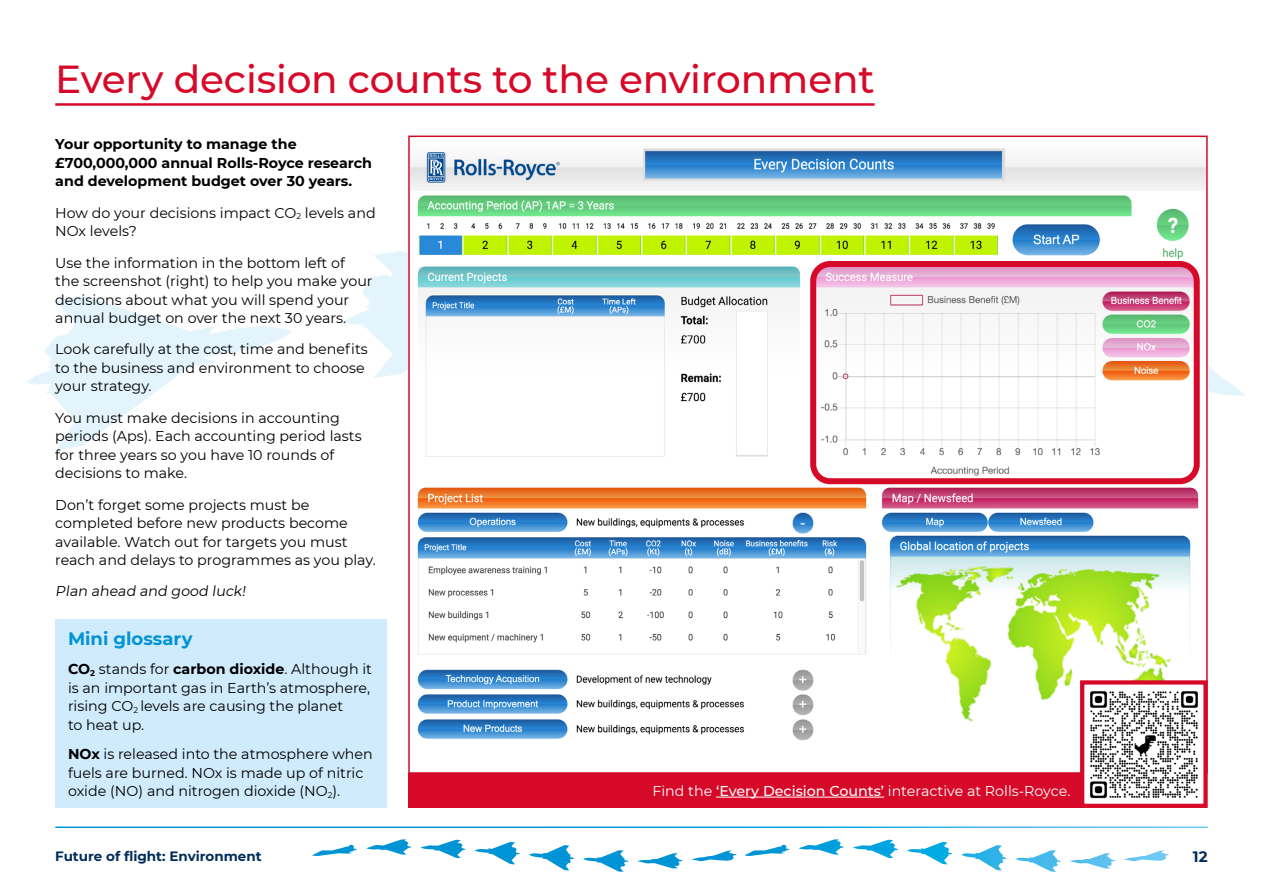
<style>
.page{position:relative;width:1263px;height:893px;background:#fff}
.page>*{position:absolute;margin:0;border:0;box-sizing:border-box;transform-origin:0 0}
.t1{font:500 39px "Montserrat";letter-spacing:-.005em;color:#d70929}
.t2{font:700 18px "Montserrat";color:#0093d6}
.t3{font:700 15px "Montserrat";color:#002d5a}
.t4{font:14.25px/18.5px "Montserrat";color:#000}
.t5{font:700 14.25px/18.6px "Montserrat";color:#000}
.t6{font:14.25px "Montserrat";color:#fff}
.t7{font:700 13.5px "Montserrat";color:#002d5a}
.s1{font-weight:700}
.s2{font-weight:500}
</style>
<div class="page">
<svg style="left:27px;top:251px;width:1218px;height:200px"></svg>
<svg style="left:744px;top:839px;width:208px;height:25px"></svg>
<img style="left:411px;top:148px;width:794px;height:593px">
<div style="left:810px;top:261px;width:390px;height:223px;border:6px solid #d70929;border-radius:17px"></div>
<hr style="left:55px;top:103px;width:819px;height:3px;background:#d70929">
<div style="left:55px;top:619px;width:332px;height:189px;background:#d0ebfc"></div>
<div style="left:408px;top:774px;width:675px;height:34px;background:#d70929"></div>
<hr style="left:716px;top:797px;width:168px;height:1px;background:#fff">
<svg style="left:1078px;top:678px;width:130px;height:130px"></svg>
<h1 class="t1" style="left:55px;top:52px;width:821px">Every decision counts to the environment</h1>
<p class="t5" style="left:55px;top:134px;width:318px">Your opportunity to manage the £700,000,000 annual Rolls-Royce research and development budget over 30 years.</p>
<p class="t4" style="left:55px;top:203px;width:322px">How do your decisions impact CO<sub>2</sub> levels and<br>NOx levels?</p>
<p class="t4" style="left:55px;top:253px;width:319px">Use the information in the bottom left of<br>the screenshot (right) to help you make your decisions about what you will spend your annual budget on over the next 30 years.</p>
<p class="t4" style="left:55px;top:339px;width:314px">Look carefully at the cost, time and benefits to the business and environment to choose your strategy.</p>
<p class="t4" style="left:55px;top:408px;width:308px">You must make decisions in accounting periods (Aps). Each accounting period lasts for three years so you have 10 rounds of decisions to make.</p>
<p class="t4" style="left:55px;top:495px;width:322px">Don’t forget some projects must be completed before new products become available. Watch out for targets you must reach and delays to programmes as you play.</p>
<p class="t4" style="left:55px;top:582px;width:194px">Plan ahead and good luck!</p>
<p class="t2" style="left:68px;top:626px;width:126px">Mini glossary</p>
<p class="t4" style="left:68px;top:659px;width:305px"><span class="s1">CO</span><sub>2</sub> stands for <span class="s1">carbon dioxide</span>. Although it is an important gas in Earth’s atmosphere, rising CO<sub>2</sub> levels are causing the planet<br>to heat up.</p>
<p class="t4" style="left:68px;top:744px;width:306px"><span class="s1">NOx</span> is released into the atmosphere when fuels are burned. NOx is made up of nitric oxide (NO) and nitrogen dioxide (NO<sub>2</sub>).</p>
<p class="t6" style="left:652px;top:781px;width:419px">Find the <span class="s2">‘Every Decision Counts’</span> interactive at Rolls-Royce.</p>
<p class="t7" style="left:55px;top:847px;width:208px">Future of flight: Environment</p>
<p class="t3" style="left:1193px;top:846px;width:16px">12</p>
</div>
